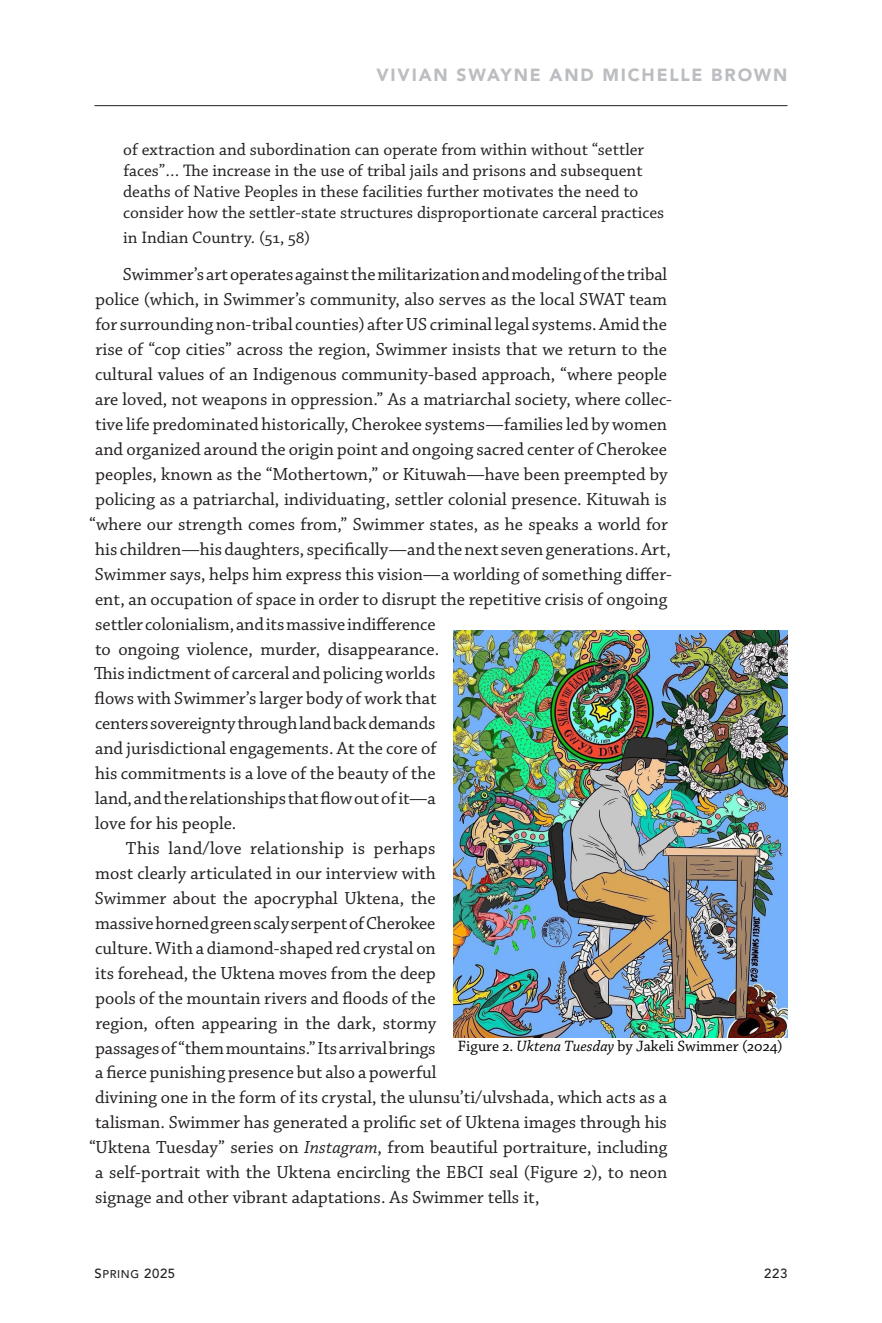
<style>
.page{position:relative;width:882px;height:1323px;background:#fff}
.page>*{position:absolute;margin:0;border:0;box-sizing:border-box;transform-origin:0 0}
.Body_no_superscripts{font:18.38px "Chaparral Pro";color:#231f20}
.Body_small_block_quote{font:17.5px/21px "Chaparral Pro";color:#231f20}
.Running_head__right{font:900 17.5px "Avenir LT Std";letter-spacing:.105em;color:#bcbdc0}
.Image_Caption{font:15.75px "Chaparral Pro";color:#000}
.t1{font:13.12px "Avenir LT Std Medium SC850";color:#231f20}
.t2{font:500 13.12px "Avenir LT Std";color:#231f20}
.t3{font:11.2px "Avenir LT Std Medium SC850";color:#231f20}
.s1{font-style:italic}
.s2{font-size:13.12px}
.s3{font-size:11.2px}
</style>
<div class="page">
<hr style="left:94px;top:105px;width:694px;height:1px;background:#231f20">
<img style="left:453px;top:631px;width:335px;height:406px">
<p class="Running_head__right" style="left:376px;top:64px;width:413px">VIVIAN SWAYNE AND MICHELLE BROWN</p>
<p class="Body_small_block_quote" style="left:123px;top:139px;width:543px">of extraction and subordination can operate from within without “settler faces”… The increase in the use of tribal jails and prisons and subsequent deaths of Native Peoples in these facilities further motivates the need to consider how the settler-state structures disproportionate carceral practices</p>
<p class="Body_small_block_quote" style="left:123px;top:227px;width:189px">in Indian Country. (51, 58)</p>
<p class="Body_no_superscripts" style="left:123px;top:264px;width:546px">Swimmer’s art operates against the militarization and modeling of the tribal</p>
<p class="Body_no_superscripts" style="left:95px;top:289px;width:573px">police (which, in Swimmer’s community, also serves as the local SWAT team</p>
<p class="Body_no_superscripts" style="left:95px;top:314px;width:573px">for surrounding non-tribal counties) after US criminal legal systems. Amid the</p>
<p class="Body_no_superscripts" style="left:95px;top:339px;width:573px">rise of “cop cities” across the region, Swimmer insists that we return to the</p>
<p class="Body_no_superscripts" style="left:95px;top:364px;width:573px">cultural values of an Indigenous community-based approach, “where people</p>
<p class="Body_no_superscripts" style="left:95px;top:389px;width:578px">are loved, not weapons in oppression.” As a matriarchal society, where collec-</p>
<p class="Body_no_superscripts" style="left:95px;top:414px;width:574px">tive life predominated historically, Cherokee systems—families led by women</p>
<p class="Body_no_superscripts" style="left:95px;top:439px;width:573px">and organized around the origin point and ongoing sacred center of Cherokee</p>
<p class="Body_no_superscripts" style="left:95px;top:464px;width:574px">peoples, known as the “Mothertown,” or Kituwah—have been preempted by</p>
<p class="Body_no_superscripts" style="left:95px;top:489px;width:573px">policing as a patriarchal, individuating, settler colonial presence. Kituwah is</p>
<p class="Body_no_superscripts" style="left:89px;top:514px;width:580px">“where our strength comes from,” Swimmer states, as he speaks a world for</p>
<p class="Body_no_superscripts" style="left:95px;top:539px;width:577px">his children—his daughters, specifically—and the next seven generations. Art,</p>
<p class="Body_no_superscripts" style="left:95px;top:564px;width:579px">Swimmer says, helps him express this vision—a worlding of something differ-</p>
<p class="Body_no_superscripts" style="left:95px;top:589px;width:574px">ent, an occupation of space in order to disrupt the repetitive crisis of ongoing</p>
<p class="Body_no_superscripts" style="left:95px;top:614px;width:342px">settler colonialism, and its massive indifference</p>
<p class="Body_no_superscripts" style="left:95px;top:639px;width:346px">to ongoing violence, murder, disappearance.</p>
<p class="Body_no_superscripts" style="left:94px;top:663px;width:343px">This indictment of carceral and policing worlds</p>
<p class="Body_no_superscripts" style="left:95px;top:688px;width:343px">flows with Swimmer’s larger body of work that</p>
<p class="Body_no_superscripts" style="left:95px;top:713px;width:342px">centers sovereignty through land back demands</p>
<p class="Body_no_superscripts" style="left:95px;top:738px;width:343px">and jurisdictional engagements. At the core of</p>
<p class="Body_no_superscripts" style="left:95px;top:763px;width:342px">his commitments is a love of the beauty of the</p>
<p class="Body_no_superscripts" style="left:95px;top:788px;width:342px">land, and the relationships that flow out of it—a</p>
<p class="Body_no_superscripts" style="left:95px;top:813px;width:143px">love for his people.</p>
<p class="Body_no_superscripts" style="left:126px;top:838px;width:311px">This land/love relationship is perhaps</p>
<p class="Body_no_superscripts" style="left:95px;top:863px;width:342px">most clearly articulated in our interview with</p>
<p class="Body_no_superscripts" style="left:95px;top:888px;width:342px">Swimmer about the apocryphal Uktena, the</p>
<p class="Body_no_superscripts" style="left:95px;top:913px;width:342px">massive horned green scaly serpent of Cherokee</p>
<p class="Body_no_superscripts" style="left:95px;top:938px;width:342px">culture. With a diamond-shaped red crystal on</p>
<p class="Body_no_superscripts" style="left:95px;top:963px;width:342px">its forehead, the Uktena moves from the deep</p>
<p class="Body_no_superscripts" style="left:95px;top:988px;width:342px">pools of the mountain rivers and floods of the</p>
<p class="Body_no_superscripts" style="left:95px;top:1013px;width:342px">region, often appearing in the dark, stormy</p>
<p class="Body_no_superscripts" style="left:95px;top:1038px;width:342px">passages of “them mountains.” Its arrival brings</p>
<p class="Body_no_superscripts" style="left:95px;top:1062px;width:343px">a fierce punishing presence but also a powerful</p>
<p class="Body_no_superscripts" style="left:95px;top:1087px;width:574px">divining one in the form of its crystal, the ulunsu’ti/ulvshada, which acts as a</p>
<p class="Body_no_superscripts" style="left:95px;top:1112px;width:573px">talisman. Swimmer has generated a prolific set of Uktena images through his</p>
<p class="Body_no_superscripts" style="left:89px;top:1137px;width:580px">“Uktena Tuesday” series on <span class="s1">Instagram</span>, from beautiful portraiture, including</p>
<p class="Body_no_superscripts" style="left:95px;top:1162px;width:574px">a self-portrait with the Uktena encircling the EBCI seal (Figure 2), to neon</p>
<p class="Body_no_superscripts" style="left:95px;top:1187px;width:446px">signage and other vibrant adaptations. As Swimmer tells it,</p>
<p class="Image_Caption" style="left:458px;top:1037px;width:326px">Figure 2. <span class="s1">Uktena Tuesday</span> by Jakeli Swimmer (2024)</p>
<p class="t3" style="left:94px;top:1267px;width:16px"><span class="s2">S</span>prin</p>
<p class="t1" style="left:130px;top:1266px;width:46px"><span class="s3">g</span> 2025</p>
<p class="t2" style="left:764px;top:1266px;width:25px">223</p>
</div>
